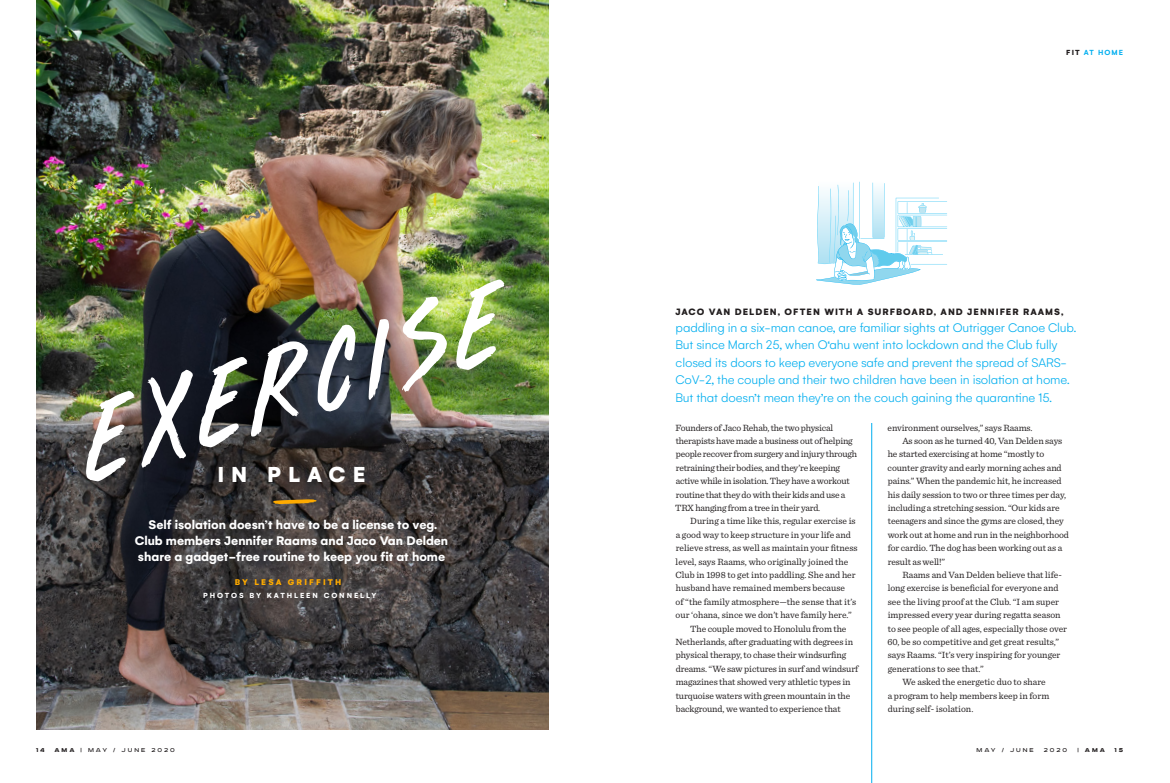
<style>
.page{position:relative;width:1170px;height:783px;background:#fff}
.page>*{position:absolute;margin:0;border:0;box-sizing:border-box;transform-origin:0 0}
.t1{font:112px "Furious Styles";color:#fff}
.t2{font:48px "Furious Styles";color:#ffab00;scale:1.88 1}
.t3{font:900 23.5px "Gelion";letter-spacing:.3em;color:#fff}
.t4{font:300 13.5px/17.4px "Gelion";letter-spacing:-.01em;color:#00aeef}
.t5{font:700 13.5px/16.2px "Gelion";color:#fff}
.t6{font:900 10px "Gelion";letter-spacing:.1em;color:#231f20}
.t7{font:9.5px/13.4px "Sentinel";letter-spacing:-.01em;color:#231f20}
.t8{font:900 9px "Gelion";letter-spacing:.24em;color:#ffab00}
.t9{font:700 8px "Gelion";letter-spacing:.24em;color:#fff}
.t10{font:600 8px "Gelion";letter-spacing:.14em;color:#00aeef}
.t11{font:7px "Road Radio";letter-spacing:.28em;color:#231f20}
.t12{font:900 7px "Road Radio";color:#231f20}
.s1{font-weight:900;color:#231f20}
.s2{font-weight:900}
.s3{font-weight:400}
</style>
<div class="page">
<img style="left:36px;top:0;width:513px;height:730px">
<svg style="left:816px;top:181px;width:131px;height:104px"></svg>
<hr style="left:872px;top:423px;width:1px;height:360px;background:#00aeef">
<p class="t1" style="left:62px;top:373px;width:436px;rotate:-17deg">EXERCISE</p>
<p class="t3" style="left:217px;top:459px;width:150px">IN PLACE</p>
<p class="t2" style="left:268px;top:469px;width:30px">—</p>
<p class="t5" style="left:149px;top:516px;width:290px">Self isolation doesn’t have to be a license to veg.</p>
<p class="t5" style="left:135px;top:532px;width:315px">Club members Jennifer Raams and Jaco Van Delden share a gadget-free routine to keep you fit at home</p>
<p class="t8" style="left:235px;top:576px;width:108px">BY LESA GRIFFITH</p>
<p class="t9" style="left:203px;top:590px;width:175px">PHOTOS BY KATHLEEN CONNELLY</p>
<p class="t10" style="left:1066px;top:48px;width:58px"><span class="s1">FIT</span> AT HOME</p>
<p class="t6" style="left:676px;top:305px;width:390px">JACO VAN DELDEN, OFTEN WITH A SURFBOARD, AND JENNIFER RAAMS,</p>
<p class="t4" style="left:675px;top:319px;width:402px">paddling in a six-man canoe, are familiar sights at Outrigger Canoe Club.<br>But since March 25, when O‘ahu went into lockdown and the Club fully closed its doors to keep everyone safe and prevent the spread of SARS-CoV-2, the couple and their two children have been in isolation at home.<br>But that doesn’t mean they’re on the couch gaining the quarantine 15.</p>
<p class="t7" style="left:675px;top:420px;width:183px">Founders of Jaco Rehab, the two physical therapists have made a business out of helping people recover from surgery and injury through retraining their bodies, and they’re keeping active while in isolation. They have a workout routine that they do with their kids and use a TRX hanging from a tree in their yard.</p>
<p class="t7" style="left:675px;top:514px;width:184px;text-indent:15px">During a time like this, regular exercise is a good way to keep structure in your life and relieve stress, as well as maintain your fitness level, says Raams, who originally joined the Club in 1998 to get into paddling. She and her husband have remained members because<br>of “the family atmosphere—the sense that it’s our ‘ohana, since we don’t have family here.”</p>
<p class="t7" style="left:676px;top:621px;width:184px;text-indent:15px">The couple moved to Honolulu from the Netherlands, after graduating with degrees in physical therapy, to chase their windsurfing dreams. “We saw pictures in surf and windsurf magazines that showed very athletic types in turquoise waters with green mountain in the background, we wanted to experience that</p>
<p class="t7" style="left:888px;top:420px;width:146px">environment ourselves,” says Raams.</p>
<p class="t7" style="left:888px;top:434px;width:183px;text-indent:15px">As soon as he turned 40, Van Delden says he started exercising at home “mostly to counter gravity and early morning aches and pains.” When the pandemic hit, he increased his daily session to two or three times per day, including a stretching session. “Our kids are teenagers and since the gyms are closed, they work out at home and run in the neighborhood for cardio. The dog has been working out as a result as well!”</p>
<p class="t7" style="left:887px;top:568px;width:181px;text-indent:15px">Raams and Van Delden believe that life&shy;long exercise is beneficial for everyone and see the living proof at the Club. “I am super impressed every year during regatta season to see people of all ages, especially those over 60, be so competitive and get great results,” says Raams. “It’s very inspiring for younger generations to see that.”</p>
<p class="t7" style="left:888px;top:675px;width:163px;text-indent:15px">We asked the energetic duo to share a program to help members keep in form during self- isolation.</p>
<p class="t12" style="left:36px;top:746px;width:10px">1 4</p>
<p class="t11" style="left:54px;top:746px;width:122px"><span class="s2">AMA</span> | MAY / JUNE 2020</p>
<p class="t11" style="left:977px;top:746px;width:59px">may / june</p>
<p class="t11" style="left:1044px;top:746px;width:25px">2020</p>
<p class="t12" style="left:1077px;top:746px;width:29px"><span class="s3">|</span> AMA</p>
<p class="t12" style="left:1115px;top:746px;width:10px">1 5</p>
</div>
